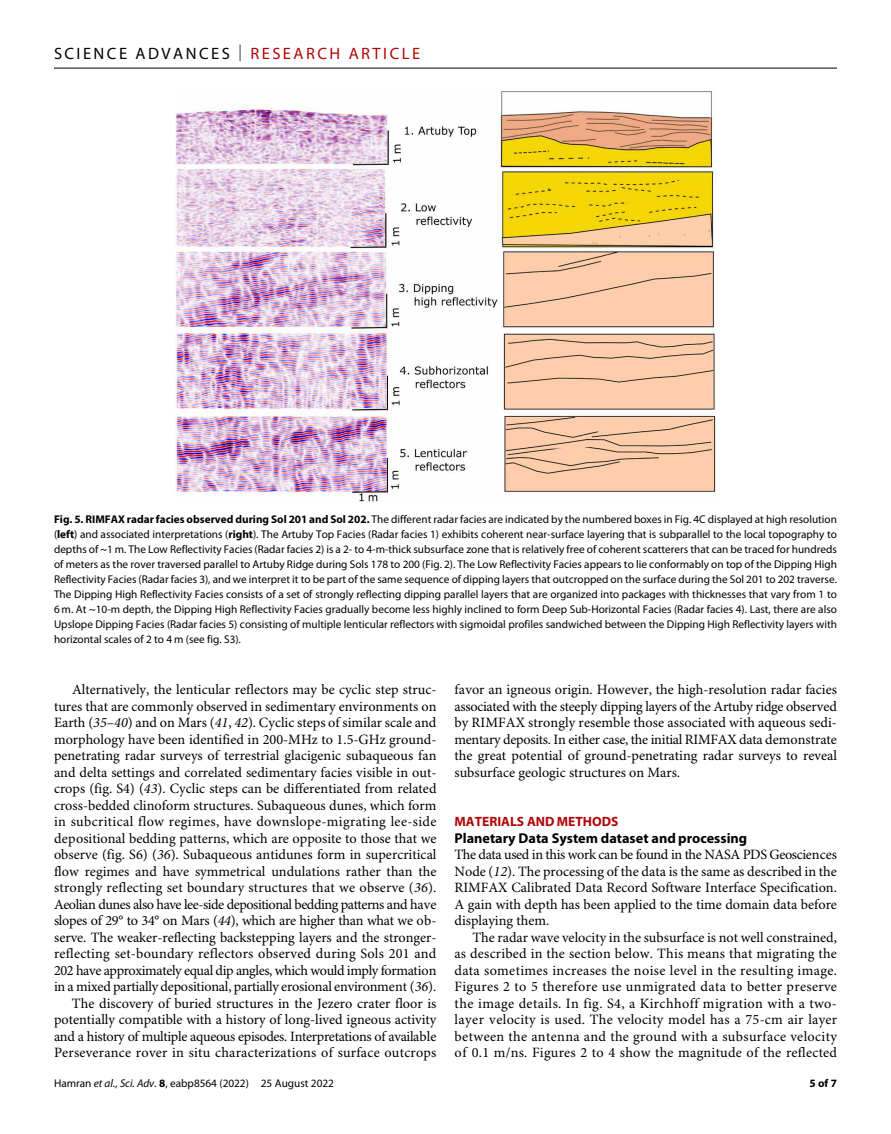
<style>
.page{position:relative;width:891px;height:1134px;background:#fff}
.page>*{position:absolute;margin:0;border:0;box-sizing:border-box;transform-origin:0 0}
.t1{font:16.5px "Myriad Pro";letter-spacing:.15em;color:#000}
.t2{font:14.25px/16.5px "Minion Pro";color:#000;text-align:justify}
.t3{font:700 14.25px "Myriad Pro";color:#000}
.t4{font:700 13.5px "Myriad Pro";color:#b10508}
.t5{font:11.25px/15px "Myriad Pro";color:#000;text-align:justify}
.t6{font:700 11.25px "Myriad Pro";color:#000}
.s1{font-weight:300}
.s2{color:#b10508}
.s3{font-weight:700}
.s4{font-style:italic}
</style>
<div class="page">
<hr style="left:54px;top:68px;width:783px;height:1px;background:#000">
<img style="left:176px;top:91px;width:540px;height:411px">
<p class="t1" style="left:54px;top:40px;width:368px">SCIENCE ADVANCES <span class="s1">|</span> <span class="s2">RESEARCH ARTICLE</span></p>
<p class="t5" style="left:54px;top:512px;width:785px"><span class="s3">Fig. 5. RIMFAX radar facies observed during Sol 201 and Sol 202.</span> The different radar facies are indicated by the numbered boxes in Fig. 4C displayed at high resolution (<span class="s3">left</span>) and associated interpretations (<span class="s3">right</span>). The Artuby Top Facies (Radar facies 1) exhibits coherent near-surface layering that is subparallel to the local topography to depths of ~1 m. The Low Reflectivity Facies (Radar facies 2) is a 2- to 4-m-thick subsurface zone that is relatively free of coherent scatterers that can be traced for hundreds of meters as the rover traversed parallel to Artuby Ridge during Sols 178 to 200 (Fig. 2). The Low Reflectivity Facies appears to lie conformably on top of the Dipping High Reflectivity Facies (Radar facies 3), and we interpret it to be part of the same sequence of dipping layers that outcropped on the surface during the Sol 201 to 202 traverse.<br>The Dipping High Reflectivity Facies consists of a set of strongly reflecting dipping parallel layers that are organized into packages with thicknesses that vary from 1 to 6 m. At ~10-m depth, the Dipping High Reflectivity Facies gradually become less highly inclined to form Deep Sub-Horizontal Facies (Radar facies 4). Last, there are also Upslope Dipping Facies (Radar facies 5) consisting of multiple lenticular reflectors with sigmoidal profiles sandwiched between the Dipping High Reflectivity layers with horizontal scales of 2 to 4 m (see fig. S3).</p>
<p class="t2" style="left:54px;top:683px;width:384px;text-align:right">Alternatively, the lenticular reflectors may be cyclic step struc&shy;tures that are commonly observed in sedimentary environments on Earth (<span class="s4">35</span>–<span class="s4">40</span>) and on Mars (<span class="s4">41</span>, <span class="s4">42</span>). Cyclic steps of similar scale and morphology have been identified in 200-MHz to 1.5-GHz ground&shy;penetrating radar surveys of terrestrial glacigenic subaqueous fan and delta settings and correlated sedimentary facies visible in out&shy;crops (fig. S4) (<span class="s4">43</span>). Cyclic steps can be differentiated from related cross-bedded clinoform structures. Subaqueous dunes, which form in subcritical flow regimes, have downslope-migrating lee-side depositional bedding patterns, which are opposite to those that we observe (fig. S6) (<span class="s4">36</span>). Subaqueous antidunes form in supercritical flow regimes and have symmetrical undulations rather than the strongly reflecting set boundary structures that we observe (<span class="s4">36</span>).<br>Aeolian dunes also have lee-side depositional bedding patterns and have slopes of 29° to 34° on Mars (<span class="s4">44</span>), which are higher than what we ob&shy;serve. The weaker-reflecting backstepping layers and the stronger&shy;reflecting set-boundary reflectors observed during Sols 201 and 202 have approximately equal dip angles, which would imply formation in a mixed partially depositional, partially erosional environment (<span class="s4">36</span>).<br>The discovery of buried structures in the Jezero crater floor is potentially compatible with a history of long-lived igneous activity and a history of multiple aqueous episodes. Interpretations of available Perseverance rover in situ characterizations of surface outcrops</p>
<p class="t2" style="left:454px;top:683px;width:384px">favor an igneous origin. However, the high-resolution radar facies associated with the steeply dipping layers of the Artuby ridge observed by RIMFAX strongly resemble those associated with aqueous sedi&shy;mentary deposits. In either case, the initial RIMFAX data demonstrate the great potential of ground-penetrating radar surveys to reveal subsurface geologic structures on Mars.</p>
<p class="t4" style="left:454px;top:811px;width:166px">MATERIALS AND METHODS</p>
<p class="t3" style="left:454px;top:826px;width:294px">Planetary Data System dataset and processing</p>
<p class="t2" style="left:454px;top:848px;width:384px">The data used in this work can be found in the NASA PDS Geosciences Node (<span class="s4">12</span>). The processing of the data is the same as described in the RIMFAX Calibrated Data Record Software Interface Specification.<br>A gain with depth has been applied to the time domain data before displaying them.</p>
<p class="t2" style="left:454px;top:930px;width:384px;text-indent:18px">The radar wave velocity in the subsurface is not well constrained, as described in the section below. This means that migrating the data sometimes increases the noise level in the resulting image.<br>Figures 2 to 5 therefore use unmigrated data to better preserve the image details. In fig. S4, a Kirchhoff migration with a two&shy;layer velocity is used. The velocity model has a 75-cm air layer between the antenna and the ground with a subsurface velocity of 0.1 m/ns. Figures 2 to 4 show the magnitude of the reflected</p>
<p class="t5" style="left:54px;top:1076px;width:282px">Hamran <span class="s4">et al</span>., <span class="s4">Sci. Adv.</span> <span class="s3">8</span>, eabp8564 (2022) 25 August 2022</p>
<p class="t6" style="left:810px;top:1074px;width:29px">5 of 7</p>
</div>
